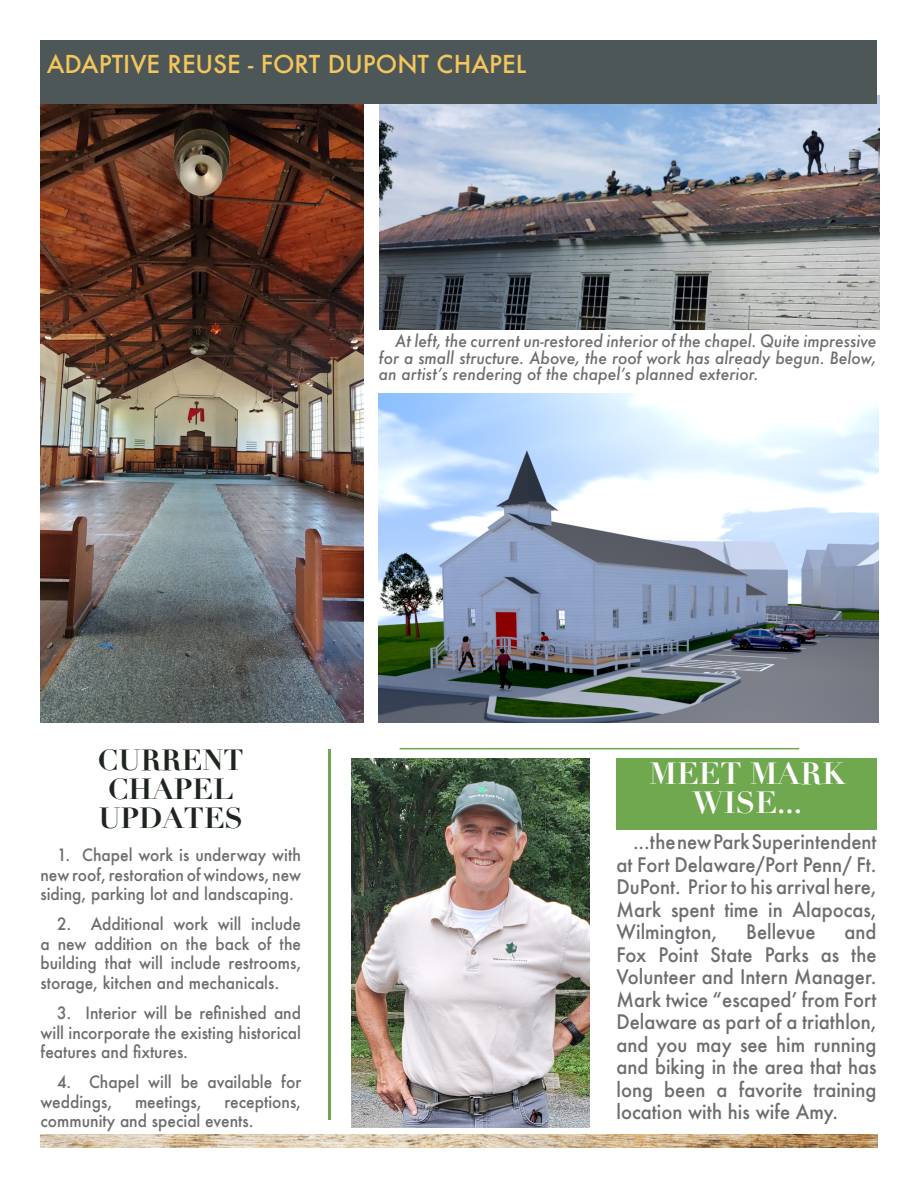
<style>
.page{position:relative;width:918px;height:1188px;background:#fff}
.page>*{position:absolute;margin:0;border:0;box-sizing:border-box;transform-origin:0 0}
.t1{font:700 30px/28.8px "Didot";color:#fff;text-align:center}
.t2{font:700 28.5px "Didot";color:#1e251e}
.t3{font:500 24px "Futura";color:#f4c65b}
.t4{font:500 19.5px/22.5px "Futura";color:#6c6d70;text-align:justify;scale:.94 1}
.t5{font:500 16.5px/19.5px "Futura";color:#6c6d70;text-align:justify;scale:.94 1}
.t6{font:italic 500 16.5px/16.5px "Futura";color:#6c6d70;text-align:justify;scale:.94 1}
</style>
<div class="page">
<div style="left:616px;top:758px;width:261px;height:71px;background:#6fa84f"></div>
<img style="left:40px;top:1135px;width:838px;height:13px">
<svg style="left:328px;top:749px;width:3px;height:371px"></svg>
<hr style="left:400px;top:748px;width:399px;height:1px;background:#6fa84f">
<img style="left:379px;top:393px;width:499px;height:329px">
<img style="left:41px;top:104px;width:322px;height:618px">
<img style="left:380px;top:95px;width:499px;height:235px">
<div style="left:40px;top:40px;width:838px;height:64px;background:#4e5757"></div>
<img style="left:352px;top:758px;width:238px;height:370px">
<p class="t3" style="left:47px;top:48px;width:481px">ADAPTIVE REUSE - FORT DUPONT CHAPEL</p>
<p class="t6" style="left:379px;top:333px;width:531px;text-indent:16px">At left, the current un-restored interior of the chapel. Quite impressive for a small structure. Above, the roof work has already begun. Below, an artist’s rendering of the chapel’s planned exterior.</p>
<p class="t2" style="left:98px;top:742px;width:147px">CURRENT</p>
<p class="t2" style="left:108px;top:771px;width:127px">CHAPEL</p>
<p class="t2" style="left:98px;top:800px;width:146px">UPDATES</p>
<p class="t5" style="left:40px;top:845px;width:279px;text-indent:16px">1. Chapel work is underway with new roof, restoration of windows, new siding, parking lot and landscaping.</p>
<p class="t5" style="left:40px;top:914px;width:279px;text-indent:16px">2. Additional work will include a new addition on the back of the building that will include restrooms, storage, kitchen and mechanicals.</p>
<p class="t5" style="left:40px;top:1003px;width:279px;text-indent:16px">3. Interior will be refinished and will incorporate the existing historical features and fixtures.</p>
<p class="t5" style="left:40px;top:1072px;width:279px;text-indent:16px">4. Chapel will be available for weddings,</p>
<p class="t5" style="left:40px;top:1092px;width:279px;text-indent:184px">receptions, community and special events.</p>
<p class="t5" style="left:135px;top:1092px;width:72px">meetings,</p>
<p class="t1" style="left:649px;top:759px;width:198px">MEET MARK<br>WISE...</p>
<p class="t4" style="left:616px;top:830px;width:278px;text-indent:16px">...the new Park Superintendent at Fort Delaware/Port Penn/ Ft.<br>DuPont. Prior to his arrival here, Mark spent time in Alapocas, Wilmington,</p>
<p class="t4" style="left:616px;top:920px;width:278px;text-indent:228px">and Fox Point State Parks as the Volunteer and Intern Manager.<br>Mark twice “escaped’ from Fort Delaware as part of a triathlon, and you may see him running and biking in the area that has long been a favorite training location with his wife Amy.</p>
<p class="t4" style="left:746px;top:920px;width:75px">Bellevue</p>
</div>
